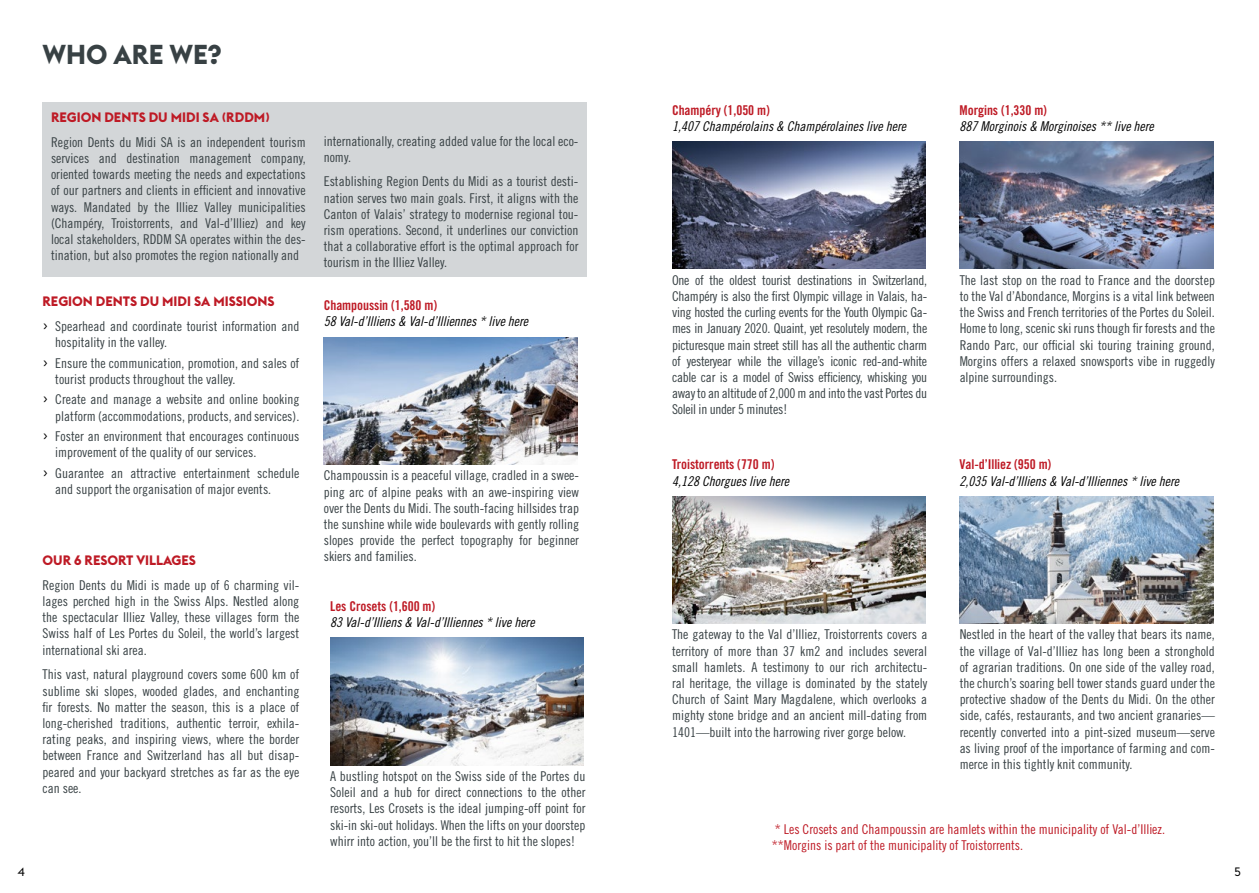
<style>
.page{position:relative;width:1259px;height:893px;background:#fff}
.page>*{position:absolute;margin:0;border:0;box-sizing:border-box;transform-origin:0 0}
.t1{font:700 27px "Euclid Flex";color:#384144}
.t2{font:13.5px/16.2px "Trade Gothic LT Std Cn 18";color:#384144;text-align:justify}
.t3{font:13.5px "Trade Gothic LT Std Cn 18 Obl";color:#000}
.t4{font:13.5px/16.2px "Trade Gothic LT Std Cn 18";color:#be1a25}
.t5{font:13.5px "Trade Gothic LT Std Bd Cn 20";letter-spacing:-.005em;color:#be1a25}
.t6{font:700 13.5px "Euclid Flex";color:#be1a25}
.t7{font:12px "Euclid Flex";color:#000}
.s1{font-size:18px;color:#000}
</style>
<div class="page">
<img style="left:672px;top:141px;width:254px;height:128px">
<img style="left:959px;top:141px;width:254px;height:128px">
<img style="left:330px;top:638px;width:254px;height:127px">
<img style="left:672px;top:496px;width:254px;height:128px">
<img style="left:324px;top:337px;width:253px;height:128px">
<img style="left:959px;top:496px;width:254px;height:128px">
<div style="left:43px;top:103px;width:544px;height:174px;background:#d3d6d8"></div>
<h1 class="t1" style="left:43px;top:39px;width:180px">WHO ARE WE?</h1>
<p class="t6" style="left:51px;top:109px;width:220px">REGION DENTS DU MIDI SA (RDDM)</p>
<p class="t2" style="left:51px;top:134px;width:256px">Region Dents du Midi SA is an independent tourism services and destination management company, oriented towards meeting the needs and expectations of our partners and clients in efficient and innovative ways. Mandated by the Illiez Valley municipalities (Champéry, Troistorrents, and Val-d’Illiez) and key local stakeholders, RDDM SA operates within the des&shy;tination, but also promotes the region nationally and</p>
<p class="t2" style="left:324px;top:133px;width:256px">internationally, creating added value for the local eco&shy;nomy.</p>
<p class="t2" style="left:324px;top:173px;width:256px">Establishing Region Dents du Midi as a tourist desti&shy;nation serves two main goals. First, it aligns with the Canton of Valais’ strategy to modernise regional tou&shy;rism operations. Second, it underlines our conviction that a collaborative effort is the optimal approach for tourism in the Illiez Valley.</p>
<p class="t6" style="left:43px;top:294px;width:233px">REGION DENTS DU MIDI SA MISSIONS</p>
<p class="t2" style="left:55px;top:318px;width:245px;text-indent:-13px"><span class="s1">›</span> Spearhead and coordinate tourist information and hospitality in the valley.</p>
<p class="t2" style="left:55px;top:355px;width:245px;text-indent:-13px"><span class="s1">›</span> Ensure the communication, promotion, and sales of tourist products throughout the valley.</p>
<p class="t2" style="left:43px;top:391px;width:258px;text-align:right"><span class="s1">›</span> Create and manage a website and online booking platform (accommodations, products, and services).</p>
<p class="t2" style="left:55px;top:428px;width:245px;text-indent:-13px"><span class="s1">›</span> Foster an environment that encourages continuous improvement of the quality of our services.</p>
<p class="t2" style="left:55px;top:465px;width:245px;text-indent:-13px"><span class="s1">›</span> Guarantee an attractive entertainment schedule and support the organisation of major events.</p>
<p class="t6" style="left:43px;top:552px;width:155px">OUR 6 RESORT VILLAGES</p>
<p class="t2" style="left:43px;top:577px;width:258px">Region Dents du Midi is made up of 6 charming vil&shy;lages perched high in the Swiss Alps. Nestled along the spectacular Illiez Valley, these villages form the Swiss half of Les Portes du Soleil, the world’s largest international ski area.</p>
<p class="t2" style="left:43px;top:666px;width:258px">This vast, natural playground covers some 600 km of sublime ski slopes, wooded glades, and enchanting fir forests. No matter the season, this is a place of long-cherished traditions, authentic terroir, exhila&shy;rating peaks, and inspiring views, where the border between France and Switzerland has all but disap&shy;peared and your backyard stretches as far as the eye can see.</p>
<p class="t5" style="left:324px;top:297px;width:115px">Champoussin (1,580 m)</p>
<p class="t3" style="left:324px;top:314px;width:206px">58 Val-d’Illiens &amp; Val-d’Illiennes * live here</p>
<p class="t2" style="left:324px;top:467px;width:257px">Champoussin is a peaceful village, cradled in a swee&shy;ping arc of alpine peaks with an awe-inspiring view over the Dents du Midi. The south-facing hillsides trap the sunshine while wide boulevards with gently rolling slopes provide the perfect topography for beginner skiers and families.</p>
<p class="t5" style="left:330px;top:598px;width:107px">Les Crosets (1,600 m)</p>
<p class="t3" style="left:330px;top:614px;width:206px">83 Val-d’Illiens &amp; Val-d’Illiennes * live here</p>
<p class="t2" style="left:330px;top:768px;width:257px">A bustling hotspot on the Swiss side of the Portes du Soleil and a hub for direct connections to the other resorts, Les Crosets is the ideal jumping-off point for ski-in ski-out holidays. When the lifts on your doorstep whirr into action, you’ll be the first to hit the slopes!</p>
<p class="t5" style="left:672px;top:102px;width:99px">Champéry (1,050 m)</p>
<p class="t3" style="left:672px;top:118px;width:235px">1,407 Champérolains &amp; Champérolaines live here</p>
<p class="t5" style="left:959px;top:102px;width:89px">Morgins (1,330 m)</p>
<p class="t3" style="left:959px;top:118px;width:196px">887 Morginois &amp; Morginoises ** live here</p>
<p class="t2" style="left:672px;top:272px;width:257px">One of the oldest tourist destinations in Switzerland, Champéry is also the first Olympic village in Valais, ha&shy;ving hosted the curling events for the Youth Olympic Ga&shy;mes in January 2020. Quaint, yet resolutely modern, the picturesque main street still has all the authentic charm of yesteryear while the village’s iconic red-and-white cable car is a model of Swiss efficiency, whisking you away to an altitude of 2,000 m and into the vast Portes du Soleil in under 5 minutes!</p>
<p class="t5" style="left:672px;top:456px;width:104px">Troistorrents (770 m)</p>
<p class="t3" style="left:672px;top:473px;width:118px">4,128 Chorgues live here</p>
<p class="t2" style="left:959px;top:272px;width:257px">The last stop on the road to France and the doorstep to the Val d’Abondance, Morgins is a vital link between the Swiss and French territories of the Portes du Soleil.<br>Home to long, scenic ski runs though fir forests and the Rando Parc, our official ski touring training ground, Morgins offers a relaxed snowsports vibe in ruggedly alpine surroundings.</p>
<p class="t5" style="left:959px;top:456px;width:93px">Val-d’Illiez (950 m)</p>
<p class="t3" style="left:959px;top:473px;width:221px">2,035 Val-d’Illiens &amp; Val-d’Illiennes * live here</p>
<p class="t2" style="left:672px;top:626px;width:257px">The gateway to the Val d’Illiez, Troistorrents covers a territory of more than 37 km2 and includes several small hamlets. A testimony to our rich architectu&shy;ral heritage, the village is dominated by the stately Church of Saint Mary Magdalene, which overlooks a mighty stone bridge and an ancient mill-dating from 1401—built into the harrowing river gorge below.</p>
<p class="t2" style="left:959px;top:626px;width:257px">Nestled in the heart of the valley that bears its name, the village of Val-d’Illiez has long been a stronghold of agrarian traditions. On one side of the valley road, the church’s soaring bell tower stands guard under the protective shadow of the Dents du Midi. On the other side, cafés, restaurants, and two ancient granaries— recently converted into a pint-sized museum—serve as living proof of the importance of farming and com&shy;merce in this tightly knit community.</p>
<p class="t4" style="left:772px;top:821px;width:395px">* Les Crosets and Champoussin are hamlets within the municipality of Val-d’Illiez. **Morgins is part of the municipality of Troistorrents.</p>
<p class="t7" style="left:17px;top:865px;width:9px">4</p>
<p class="t7" style="left:1234px;top:865px;width:8px">5</p>
</div>
